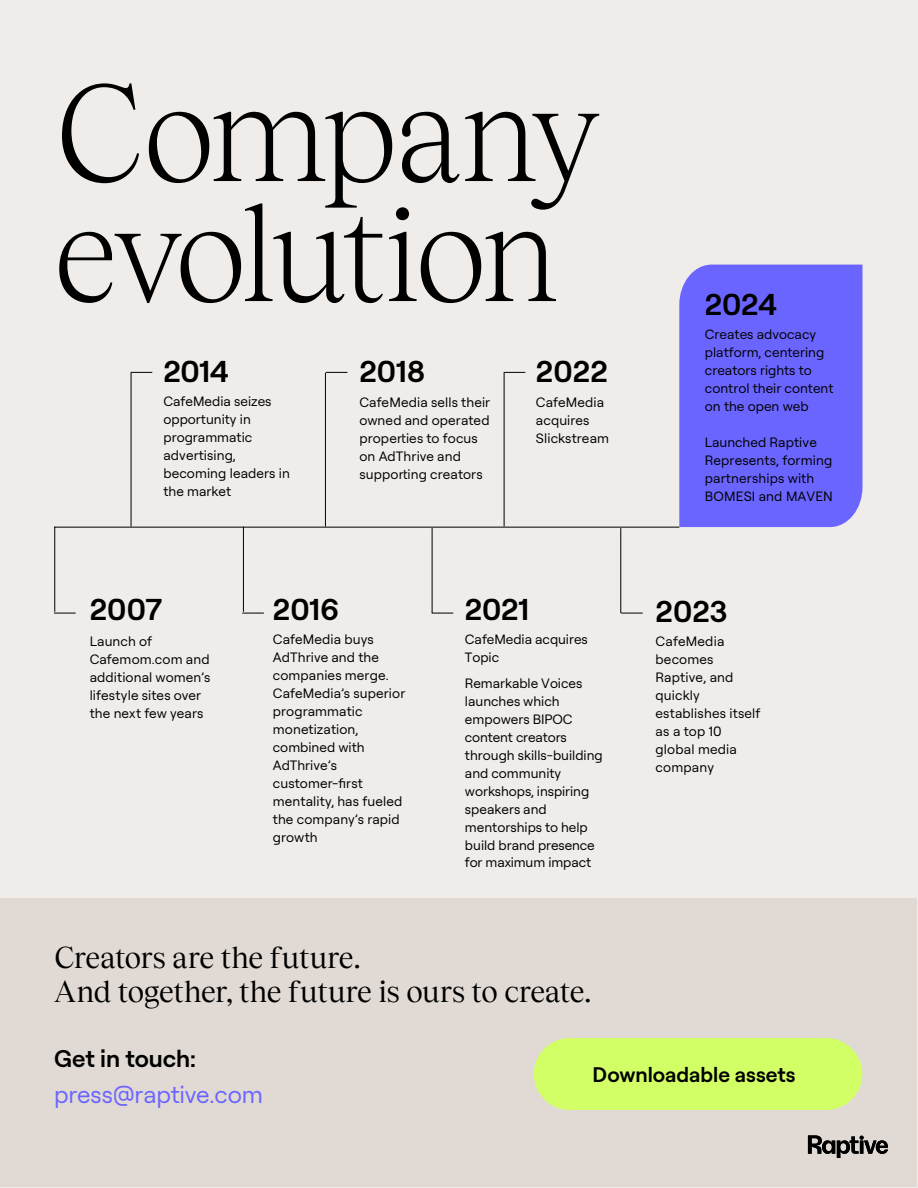
<style>
.page{position:relative;width:918px;height:1188px;background:#efecea}
.page>*{position:absolute;margin:0;border:0;box-sizing:border-box;transform-origin:0 0}
.t1{font:300 135px/120px "Tobias";letter-spacing:-.035em;color:#000}
.t2{font:30px/34.5px "Tobias";letter-spacing:-.015em;color:#000}
.t3{font:600 30px "Roobert PRO";color:#000}
.t4{font:24px "Roobert PRO";letter-spacing:-.005em;color:#6b65ff}
.t5{font:600 24px "Roobert PRO";color:#000}
.t6{font:600 21px "Roobert PRO";color:#000}
.t7{font:13.5px/18px "Roobert PRO";letter-spacing:.005em;color:#000}
</style>
<div class="page">
<div style="left:1px;top:899px;width:916px;height:288px;background:#e1dad4"></div>
<div style="left:679px;top:265px;width:183px;height:262px;background:#6b65ff"></div>
<hr style="left:54px;top:527px;width:625px;height:1px;background:#000">
<hr style="left:54px;top:527px;width:1px;height:85px;background:#000">
<hr style="left:131px;top:373px;width:1px;height:153px;background:#000">
<hr style="left:325px;top:373px;width:1px;height:153px;background:#000">
<hr style="left:504px;top:373px;width:1px;height:153px;background:#000">
<hr style="left:243px;top:527px;width:1px;height:85px;background:#000">
<hr style="left:432px;top:528px;width:1px;height:85px;background:#000">
<hr style="left:620px;top:528px;width:1px;height:85px;background:#000">
<svg style="left:131px;top:372px;width:21px;height:1px"></svg>
<svg style="left:326px;top:372px;width:21px;height:1px"></svg>
<svg style="left:504px;top:372px;width:21px;height:1px"></svg>
<svg style="left:54px;top:613px;width:22px;height:1px"></svg>
<svg style="left:242px;top:613px;width:22px;height:1px"></svg>
<svg style="left:432px;top:613px;width:21px;height:1px"></svg>
<svg style="left:621px;top:613px;width:22px;height:1px"></svg>
<div style="left:534px;top:1038px;width:328px;height:72px;background:#d2ff66;border-radius:36px"></div>
<svg style="left:808px;top:1135px;width:80px;height:23px"></svg>
<h1 class="t1" style="left:54px;top:60px;width:547px">Company evolution</h1>
<h2 class="t3" style="left:164px;top:350px;width:67px">2014</h2>
<p class="t7" style="left:164px;top:391px;width:128px">CafeMedia seizes opportunity in programmatic advertising, becoming leaders in the market</p>
<h2 class="t3" style="left:359px;top:350px;width:67px">2018</h2>
<p class="t7" style="left:359px;top:393px;width:132px">CafeMedia sells their owned and operated properties to focus on AdThrive and supporting creators</p>
<h2 class="t3" style="left:536px;top:350px;width:74px">2022</h2>
<p class="t7" style="left:536px;top:393px;width:75px">CafeMedia acquires<br>Slickstream</p>
<h2 class="t3" style="left:90px;top:588px;width:74px">2007</h2>
<p class="t7" style="left:90px;top:631px;width:122px">Launch of<br>Cafemom.com and additional women’s lifestyle sites over the next few years</p>
<h2 class="t3" style="left:273px;top:588px;width:68px">2016</h2>
<p class="t7" style="left:273px;top:630px;width:134px">CafeMedia buys<br>AdThrive and the companies merge.<br>CafeMedia’s superior programmatic monetization, combined with<br>AdThrive’s customer-first mentality, has fueled the company’s rapid growth</p>
<h2 class="t3" style="left:465px;top:588px;width:66px">2021</h2>
<p class="t7" style="left:465px;top:630px;width:124px">CafeMedia acquires<br>Topic</p>
<p class="t7" style="left:465px;top:673px;width:139px">Remarkable Voices launches which empowers BIPOC content creators through skills-building and community workshops, inspiring speakers and mentorships to help build brand presence for maximum impact</p>
<h2 class="t2" style="left:54px;top:937px;width:539px">Creators are the future.<br>And together, the future is ours to create.</h2>
<h2 class="t3" style="left:705px;top:283px;width:74px">2024</h2>
<p class="t7" style="left:705px;top:324px;width:130px">Creates advocacy platform, centering creators rights to control their content on the open web</p>
<p class="t7" style="left:705px;top:432px;width:130px">Launched Raptive<br>Represents, forming partnerships with<br>BOMESI and MAVEN</p>
<h2 class="t3" style="left:656px;top:590px;width:74px">2023</h2>
<p class="t7" style="left:656px;top:631px;width:106px">CafeMedia becomes<br>Raptive, and quickly establishes itself as a top 10 global media company</p>
<h3 class="t5" style="left:54px;top:1041px;width:144px">Get in touch:</h3>
<h3 class="t4" style="left:54px;top:1078px;width:211px">press@raptive.com</h3>
<h3 class="t6" style="left:593px;top:1059px;width:205px">Downloadable assets</h3>
</div>
